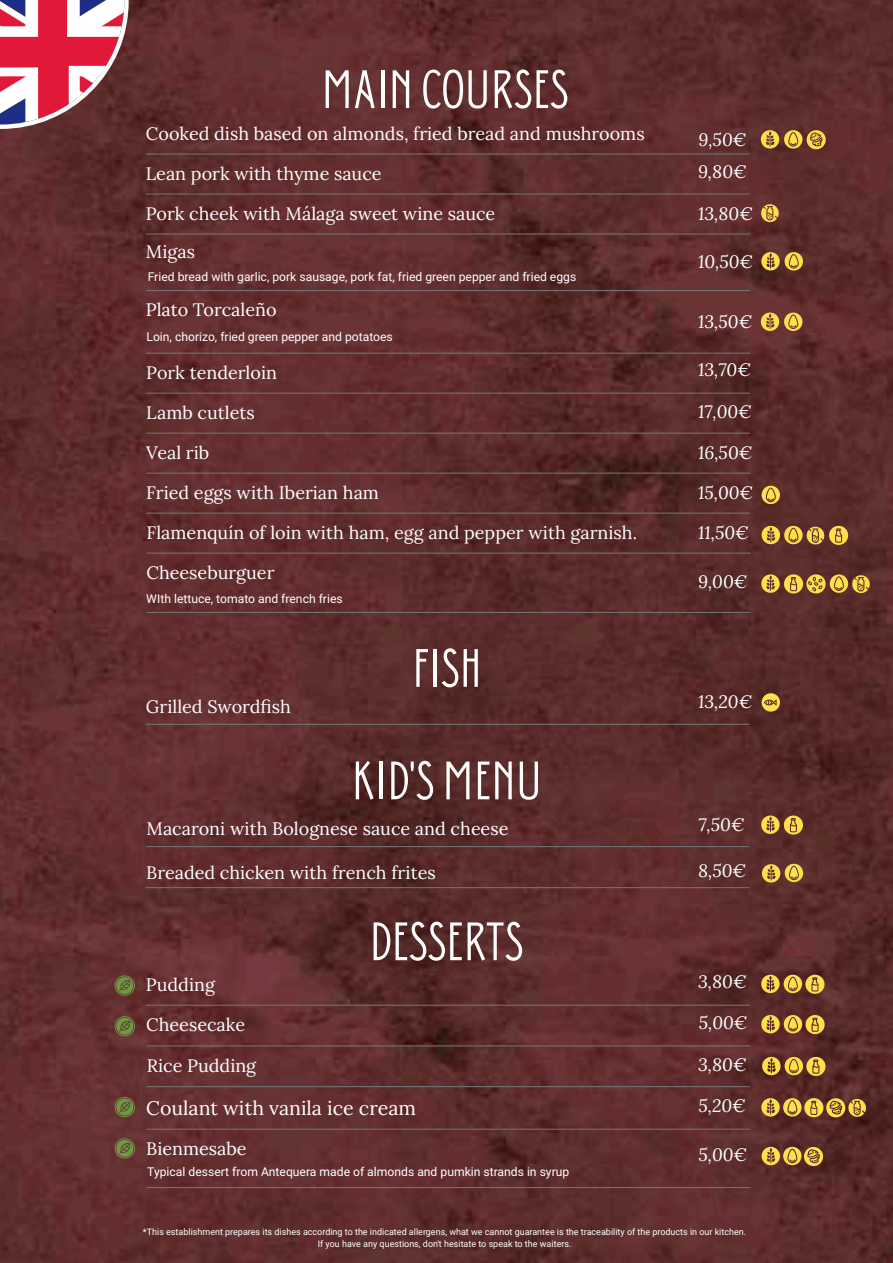
<style>
.page{position:relative;width:893px;height:1263px;background:#fff}
.page>*{position:absolute;margin:0;border:0;box-sizing:border-box;transform-origin:0 0}
.t1{font:54px "Donau Uppercase Neue";color:#fff}
.t2{font:19.65px "Lora";color:#fff}
.t3{font:18px "Lora";color:#fff}
.t4{font:italic 18px "Lora";color:#fff}
.t5{font:12.15px "Roboto";color:#fff}
.t6{font:9px/12px "Roboto";color:#fff;text-align:center}
</style>
<div class="page">
<img style="left:0;top:0;width:893px;height:1263px">
<hr style="left:146px;top:153px;width:603px;height:2px;background:#717171">
<hr style="left:146px;top:193px;width:603px;height:2px;background:#717171">
<hr style="left:146px;top:290px;width:604px;height:1px;background:#717171">
<hr style="left:146px;top:353px;width:604px;height:1px;background:#717171">
<hr style="left:146px;top:393px;width:604px;height:1px;background:#717171">
<hr style="left:146px;top:846px;width:604px;height:1px;background:#717171">
<hr style="left:145px;top:887px;width:604px;height:1px;background:#717171">
<hr style="left:146px;top:233px;width:603px;height:2px;background:#717171">
<hr style="left:146px;top:433px;width:604px;height:1px;background:#717171">
<hr style="left:146px;top:473px;width:604px;height:1px;background:#717171">
<hr style="left:146px;top:513px;width:604px;height:1px;background:#717171">
<hr style="left:147px;top:553px;width:603px;height:1px;background:#717171">
<hr style="left:147px;top:612px;width:603px;height:1px;background:#717171">
<hr style="left:146px;top:724px;width:604px;height:1px;background:#717171">
<hr style="left:146px;top:1005px;width:603px;height:1px;background:#717171">
<hr style="left:147px;top:1045px;width:603px;height:1px;background:#717171">
<hr style="left:147px;top:1129px;width:603px;height:1px;background:#717171">
<hr style="left:147px;top:1086px;width:603px;height:1px;background:#717171">
<svg style="left:761px;top:130px;width:65px;height:19px"></svg>
<svg style="left:761px;top:204px;width:18px;height:18px"></svg>
<svg style="left:761px;top:252px;width:42px;height:18px"></svg>
<svg style="left:761px;top:313px;width:41px;height:18px"></svg>
<svg style="left:762px;top:486px;width:18px;height:18px"></svg>
<svg style="left:762px;top:526px;width:86px;height:19px;background:#b18a3c"></svg>
<svg style="left:762px;top:693px;width:18px;height:19px"></svg>
<svg style="left:761px;top:815px;width:42px;height:20px"></svg>
<svg style="left:761px;top:574px;width:109px;height:19px;background:#b18a3c"></svg>
<svg style="left:762px;top:864px;width:41px;height:18px"></svg>
<svg style="left:761px;top:975px;width:63px;height:19px"></svg>
<svg style="left:761px;top:1015px;width:64px;height:19px"></svg>
<svg style="left:762px;top:1057px;width:63px;height:19px"></svg>
<svg style="left:761px;top:1098px;width:105px;height:19px;background:#b18a3b"></svg>
<svg style="left:762px;top:1147px;width:61px;height:19px"></svg>
<svg style="left:115px;top:975px;width:20px;height:21px"></svg>
<svg style="left:115px;top:1016px;width:20px;height:20px"></svg>
<svg style="left:115px;top:1097px;width:20px;height:20px"></svg>
<svg style="left:115px;top:1138px;width:20px;height:20px"></svg>
<hr style="left:147px;top:1187px;width:603px;height:1px;background:#717171">
<svg style="left:0;top:0;width:129px;height:129px"></svg>
<h1 class="t1" style="left:321px;top:58px;width:248px">MAIN COURSES</h1>
<p class="t3" style="left:146px;top:125px;width:500px">Cooked dish based on almonds, fried bread and mushrooms</p>
<p class="t3" style="left:146px;top:165px;width:237px">Lean pork with thyme sauce</p>
<p class="t4" style="left:698px;top:132px;width:49px">9,50¬</p>
<p class="t4" style="left:698px;top:164px;width:50px">9,80¬</p>
<p class="t3" style="left:146px;top:205px;width:351px">Pork cheek with Málaga sweet wine sauce</p>
<p class="t4" style="left:698px;top:206px;width:56px">13,80¬</p>
<p class="t3" style="left:146px;top:243px;width:51px">Migas</p>
<p class="t5" style="left:148px;top:271px;width:430px">Fried bread with garlic, pork sausage, pork fat, fried green pepper and fried eggs</p>
<p class="t3" style="left:146px;top:302px;width:132px">Plato Torcaleño</p>
<p class="t5" style="left:147px;top:332px;width:248px">Loin, chorizo, fried green pepper and potatoes</p>
<p class="t4" style="left:698px;top:255px;width:57px">10,50¬</p>
<p class="t4" style="left:698px;top:314px;width:56px">13,50¬</p>
<p class="t3" style="left:146px;top:364px;width:132px">Pork tenderloin</p>
<p class="t4" style="left:698px;top:362px;width:54px">13,70¬</p>
<p class="t3" style="left:146px;top:404px;width:110px">Lamb cutlets</p>
<p class="t4" style="left:698px;top:404px;width:55px">17,00¬</p>
<p class="t3" style="left:146px;top:444px;width:65px">Veal rib</p>
<p class="t3" style="left:146px;top:484px;width:234px">Fried eggs with Iberian ham</p>
<p class="t3" style="left:147px;top:524px;width:492px">Flamenquín of loin with ham, egg and pepper with garnish.</p>
<p class="t4" style="left:698px;top:525px;width:52px">11,50¬</p>
<p class="t4" style="left:698px;top:445px;width:56px">16,50¬</p>
<p class="t4" style="left:698px;top:485px;width:57px">15,00¬</p>
<p class="t3" style="left:147px;top:564px;width:129px">Cheeseburguer</p>
<p class="t5" style="left:146px;top:594px;width:198px">WIth lettuce, tomato and french fries</p>
<h1 class="t1" style="left:412px;top:637px;width:71px">FISH</h1>
<p class="t4" style="left:698px;top:574px;width:51px">9,00¬</p>
<p class="t3" style="left:146px;top:699px;width:146px">Grilled Swordûsh</p>
<p class="t4" style="left:698px;top:695px;width:56px">13,20¬</p>
<h1 class="t1" style="left:352px;top:749px;width:192px">KID'S MENU</h1>
<p class="t3" style="left:147px;top:821px;width:363px">Macaroni with Bolognese sauce and cheese</p>
<p class="t4" style="left:698px;top:817px;width:48px">7,50¬</p>
<p class="t3" style="left:146px;top:865px;width:291px">Breaded chicken with french frites</p>
<p class="t4" style="left:698px;top:863px;width:50px">8,50¬</p>
<p class="t3" style="left:146px;top:976px;width:71px">Pudding</p>
<p class="t3" style="left:146px;top:1017px;width:100px">Cheesecake</p>
<h1 class="t1" style="left:370px;top:910px;width:155px">DESSERTS</h1>
<p class="t4" style="left:698px;top:974px;width:50px">3,80¬</p>
<p class="t4" style="left:699px;top:1015px;width:50px">5,00¬</p>
<p class="t3" style="left:147px;top:1057px;width:111px">Rice Pudding</p>
<p class="t4" style="left:698px;top:1057px;width:50px">3,80¬</p>
<p class="t2" style="left:146px;top:1099px;width:271px">Coulant with vanila ice cream</p>
<p class="t4" style="left:698px;top:1098px;width:49px">5,20¬</p>
<p class="t3" style="left:146px;top:1141px;width:102px">Bienmesabe</p>
<p class="t4" style="left:698px;top:1147px;width:50px">5,00¬</p>
<p class="t5" style="left:147px;top:1166px;width:424px">Typical dessert from Antequera made of almonds and pumkin strands in syrup</p>
<p class="t6" style="left:143px;top:1227px;width:605px">*This establishment prepares its dishes according to the indicated allergens, what we cannot guarantee is the traceability of the products in our kitchen.<br>If you have any questions, don't hesitate to speak to the waiters.</p>
</div>
